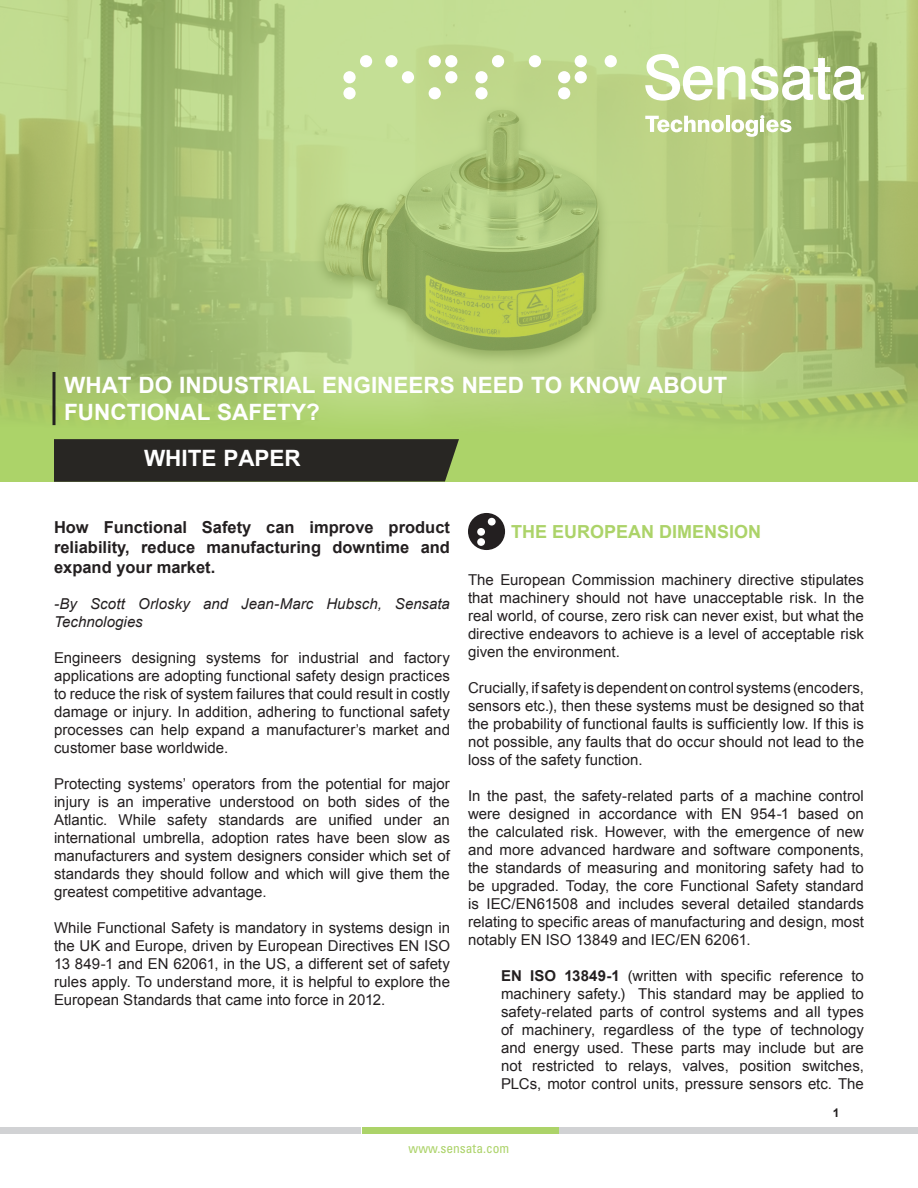
<style>
.page{position:relative;width:918px;height:1188px;background:#fff}
.page>*{position:absolute;margin:0;border:0;box-sizing:border-box;transform-origin:0 0}
.WP_Title{font:700 22.5px/27px "Arial";color:#fff}
.t1{font:700 18px "Arial";color:#acd369}
.WP_Intro_Par{font:700 16.5px/19.8px "Arial";color:#231f20;text-align:justify}
.WP_body{font:15px/18px "Arial";color:#231f20;text-align:justify}
.WP_Body-_indent{font:15px/18px "Arial";letter-spacing:.005em;color:#231f20;text-align:justify}
.t2{font:italic 15px/18px "Arial";letter-spacing:.005em;color:#231f20}
.t3{font:condensed 13.5px "Univers LT Std";color:#acd369}
.t4{font:700 12px "Arial";color:#231f20}
.s1{font-weight:700}
</style>
<div class="page">
<img style="left:0;top:0;width:918px;height:482px">
<svg style="left:52px;top:372px;width:4px;height:53px"></svg>
<div style="left:54px;top:439px;width:405px;height:43px;background:#282623"></div>
<div style="left:0;top:1127px;width:361px;height:7px;background:#d1d2d4"></div>
<div style="left:557px;top:1127px;width:361px;height:7px;background:#d1d2d4"></div>
<div style="left:362px;top:1127px;width:197px;height:7px;background:#acd369"></div>
<div style="left:468px;top:513px;width:37px;height:37px;background:#231f20;border-radius:50%"></div>
<div style="left:488px;top:518px;width:8px;height:8px;background:#fff;border-radius:50%"></div>
<div style="left:477px;top:528px;width:8px;height:8px;background:#fff;border-radius:50%"></div>
<div style="left:477px;top:538px;width:8px;height:8px;background:#fff;border-radius:50%"></div>
<svg style="left:645px;top:54px;width:100px;height:47px"></svg>
<svg style="left:751px;top:58px;width:113px;height:42px"></svg>
<svg style="left:645px;top:116px;width:79px;height:16px"></svg>
<hr style="left:726px;top:116px;width:4px;height:16px;background:#fff">
<svg style="left:731px;top:115px;width:60px;height:22px"></svg>
<div style="left:343px;top:87px;width:13px;height:12px;background:#fff;border-radius:50%"></div>
<div style="left:385px;top:55px;width:13px;height:12px;background:#fff;border-radius:50%"></div>
<div style="left:402px;top:71px;width:12px;height:12px;background:#fff;border-radius:50%"></div>
<div style="left:429px;top:55px;width:12px;height:12px;background:#fff;border-radius:50%"></div>
<div style="left:445px;top:55px;width:12px;height:12px;background:#fff;border-radius:50%"></div>
<div style="left:445px;top:71px;width:12px;height:12px;background:#fff;border-radius:50%"></div>
<div style="left:429px;top:87px;width:12px;height:12px;background:#fff;border-radius:50%"></div>
<div style="left:492px;top:55px;width:12px;height:12px;background:#fff;border-radius:50%"></div>
<div style="left:475px;top:71px;width:13px;height:12px;background:#fff;border-radius:50%"></div>
<div style="left:475px;top:87px;width:13px;height:12px;background:#fff;border-radius:50%"></div>
<div style="left:575px;top:55px;width:12px;height:12px;background:#fff;border-radius:50%"></div>
<div style="left:558px;top:71px;width:12px;height:12px;background:#fff;border-radius:50%"></div>
<div style="left:575px;top:71px;width:12px;height:12px;background:#fff;border-radius:50%"></div>
<div style="left:558px;top:87px;width:12px;height:12px;background:#fff;border-radius:50%"></div>
<div style="left:605px;top:55px;width:12px;height:12px;background:#fff;border-radius:50%"></div>
<div style="left:360px;top:55px;width:12px;height:12px;background:#fff;border-radius:50%"></div>
<div style="left:343px;top:71px;width:13px;height:12px;background:#fff;border-radius:50%"></div>
<div style="left:529px;top:55px;width:12px;height:12px;background:#fff;border-radius:50%"></div>
<p class="WP_Title" style="left:64px;top:373px;width:665px">WHAT DO INDUSTRIAL ENGINEERS NEED TO KNOW ABOUT<br>FUNCTIONAL SAFETY?</p>
<p class="WP_Title" style="left:144px;top:445px;width:158px">WHITE PAPER</p>
<p class="WP_Intro_Par" style="left:54px;top:518px;width:398px">How Functional Safety can improve product reliability, reduce manufacturing downtime and expand your market.</p>
<p class="t2" style="left:54px;top:595px;width:397px">-By Scott Orlosky and Jean-Marc Hubsch, Sensata<br>Technologies</p>
<p class="WP_body" style="left:54px;top:649px;width:398px">Engineers designing systems for industrial and factory applications are adopting functional safety design practices to reduce the risk of system failures that could result in costly damage or injury. In addition, adhering to functional safety processes can help expand a manufacturer’s market and customer base worldwide.</p>
<p class="WP_body" style="left:54px;top:775px;width:397px">Protecting systems’ operators from the potential for major injury is an imperative understood on both sides of the Atlantic. While safety standards are unified under an international umbrella, adoption rates have been slow as manufacturers and system designers consider which set of standards they should follow and which will give them the greatest competitive advantage.</p>
<p class="WP_body" style="left:54px;top:919px;width:398px">While Functional Safety is mandatory in systems design in the UK and Europe, driven by European Directives EN ISO 13 849-1 and EN 62061, in the US, a different set of safety rules apply. To understand more, it is helpful to explore the European Standards that came into force in 2012.</p>
<p class="t1" style="left:511px;top:520px;width:252px">THE EUROPEAN DIMENSION</p>
<p class="WP_body" style="left:468px;top:571px;width:398px">The European Commission machinery directive stipulates that machinery should not have unacceptable risk. In the real world, of course, zero risk can never exist, but what the directive endeavors to achieve is a level of acceptable risk given the environment.</p>
<p class="WP_body" style="left:468px;top:679px;width:398px">Crucially, if safety is dependent on control systems (encoders, sensors etc.), then these systems must be designed so that the probability of functional faults is sufficiently low. If this is not possible, any faults that do occur should not lead to the loss of the safety function.</p>
<p class="WP_body" style="left:468px;top:787px;width:398px">In the past, the safety-related parts of a machine control were designed in accordance with EN 954-1 based on the calculated risk. However, with the emergence of new and more advanced hardware and software components, the standards of measuring and monitoring safety had to be upgraded. Today, the core Functional Safety standard is IEC/EN61508 and includes several detailed standards relating to specific areas of manufacturing and design, most notably EN ISO 13849 and IEC/EN 62061.</p>
<p class="WP_Body-_indent" style="left:501px;top:967px;width:365px"><span class="s1">EN ISO 13849-1</span> (written with specific reference to machinery safety.) This standard may be applied to safety-related parts of control systems and all types of machinery, regardless of the type of technology and energy used. These parts may include but are not restricted to relays, valves, position switches, PLCs, motor control units, pressure sensors etc. The</p>
<p class="t4" style="left:833px;top:1105px;width:8px">1</p>
<p class="t3" style="left:409px;top:1139px;width:102px">www.sensata.com</p>
</div>
